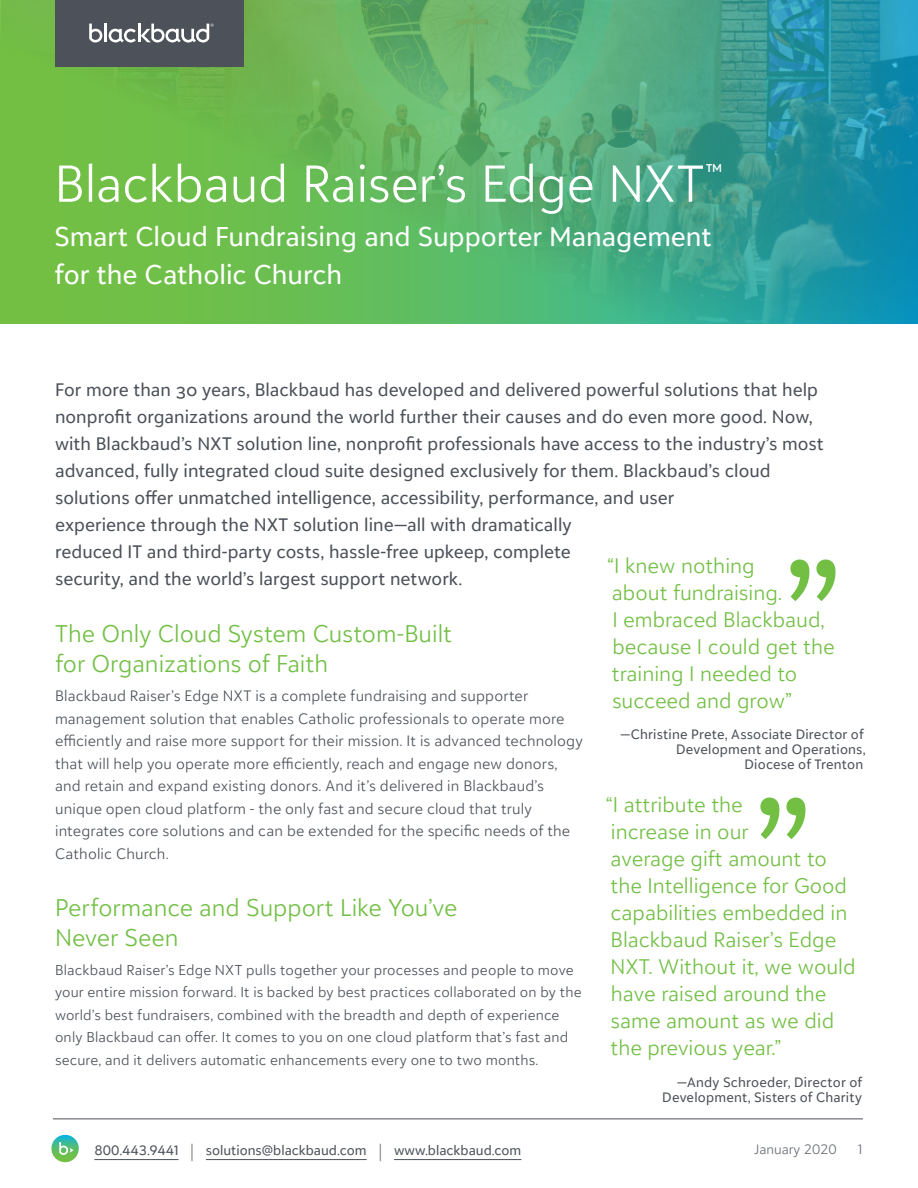
<style>
.page{position:relative;width:918px;height:1188px;background:#fff}
.page>*{position:absolute;margin:0;border:0;box-sizing:border-box;transform-origin:0 0}
.Hero_Image_Headline{font:300 51px "Blackbaud Sans";letter-spacing:-.01em;color:#fff}
.Hero_Image_Subhead{font:27px/37.5px "Blackbaud Sans";color:#fff}
.Headline_H1__Main{font:300 24px/30px "Blackbaud Sans";color:#71bf44}
.Pull_Quote_Green{font:300 21px/27px "Blackbaud Sans";color:#72bf44}
.Intro_Summary{font:18px/27px "Blackbaud Sans";color:#4c5159}
.Body_Paragraph_Text{font:300 15px/22.5px "Blackbaud Sans";letter-spacing:.01em;color:#4c5159}
.Body_Paragraph_Text-2{font:300 14.25px/22.5px "Blackbaud Sans";letter-spacing:.01em;color:#4c5159}
.Pull_Quote_Attributi{font:13.5px/15px "Blackbaud Sans";letter-spacing:.015em;color:#4c5159;text-align:right}
.t1{font:13.5px "Blackbaud Sans";color:#4d525a}
.t2{font:300 13.5px "Blackbaud Sans";color:#676c73}
.s1{font-weight:300;font-size:20.25px;color:#71757b}
</style>
<div class="page">
<hr style="left:53px;top:1119px;width:810px;height:1px;background:#4c5159">
<svg style="left:51px;top:1135px;width:28px;height:27px"></svg>
<svg style="left:59px;top:1142px;width:15px;height:13px"></svg>
<hr style="left:94px;top:1159px;width:85px;height:1px;background:#4d525a">
<hr style="left:206px;top:1159px;width:161px;height:1px;background:#4d525a">
<hr style="left:394px;top:1159px;width:127px;height:1px;background:#4d525a">
<svg style="left:0;top:0;width:918px;height:324px;background:#54af71"></svg>
<svg style="left:790px;top:560px;width:45px;height:41px"></svg>
<svg style="left:760px;top:798px;width:45px;height:41px"></svg>
<div style="left:55px;top:0;width:189px;height:67px;background:#4d525a"></div>
<svg style="left:89px;top:24px;width:13px;height:18px"></svg>
<hr style="left:104px;top:24px;width:3px;height:18px;background:#fff">
<svg style="left:109px;top:24px;width:105px;height:19px"></svg>
<p class="Hero_Image_Headline" style="left:54px;top:152px;width:669px">Blackbaud Raiser’s Edge NXT<sup>™</sup></p>
<p class="Hero_Image_Subhead" style="left:54px;top:217px;width:659px">Smart Cloud Fundraising and Supporter Management for the Catholic Church</p>
<p class="Intro_Summary" style="left:55px;top:376px;width:770px">For more than 30 years, Blackbaud has developed and delivered powerful solutions that help nonprofit organizations around the world further their causes and do even more good. Now, with Blackbaud’s NXT solution line, nonprofit professionals have access to the industry’s most advanced, fully integrated cloud suite designed exclusively for them. Blackbaud’s cloud solutions offer unmatched intelligence, accessibility, performance, and user<br>experience through the NXT solution line—all with dramatically<br>reduced IT and third-party costs, hassle-free upkeep, complete<br>security, and the world’s largest support network.</p>
<p class="Headline_H1__Main" style="left:55px;top:618px;width:399px">The Only Cloud System Custom-Built for Organizations of Faith</p>
<p class="Body_Paragraph_Text" style="left:55px;top:684px;width:529px">Blackbaud Raiser’s Edge NXT is a complete fundraising and supporter management solution that enables Catholic professionals to operate more efficiently and raise more support for their mission. It is advanced technology that will help you operate more efficiently, reach and engage new donors, and retain and expand existing donors. And it’s delivered in Blackbaud’s unique open cloud platform - the only fast and secure cloud that truly integrates core solutions and can be extended for the specific needs of the Catholic Church.</p>
<p class="Headline_H1__Main" style="left:55px;top:892px;width:404px">Performance and Support Like You’ve<br>Never Seen</p>
<p class="Body_Paragraph_Text-2" style="left:55px;top:958px;width:528px">Blackbaud Raiser’s Edge NXT pulls together your processes and people to move your entire mission forward. It is backed by best practices collaborated on by the world’s best fundraisers, combined with the breadth and depth of experience only Blackbaud can offer. It comes to you on one cloud platform that’s fast and secure, and it delivers automatic enhancements every one to two months.</p>
<p class="Pull_Quote_Green" style="left:607px;top:552px;width:229px">“I knew nothing<br>about fundraising.<br>I embraced Blackbaud, because I could get the training I needed to succeed and grow”</p>
<p class="Pull_Quote_Attributi" style="left:620px;top:727px;width:247px">—Christine Prete, Associate Director of<br>Development and Operations,<br>Diocese of Trenton</p>
<p class="Pull_Quote_Green" style="left:606px;top:791px;width:251px">“I attribute the<br>increase in our<br>average gift amount to the Intelligence for Good capabilities embedded in<br>Blackbaud Raiser’s Edge<br>NXT. Without it, we would have raised around the same amount as we did the previous year.”</p>
<p class="Pull_Quote_Attributi" style="left:662px;top:1074px;width:201px">—Andy Schroeder, Director of<br>Development, Sisters of Charity</p>
<p class="t1" style="left:189px;top:1142px;width:334px"><span class="s1">|</span> solutions@blackbaud.com <span class="s1">|</span> www.blackbaud.com</p>
<p class="t1" style="left:94px;top:1142px;width:86px">800.443.9441</p>
<p class="t2" style="left:754px;top:1141px;width:84px">January 2020</p>
<p class="t2" style="left:858px;top:1141px;width:6px">1</p>
</div>
